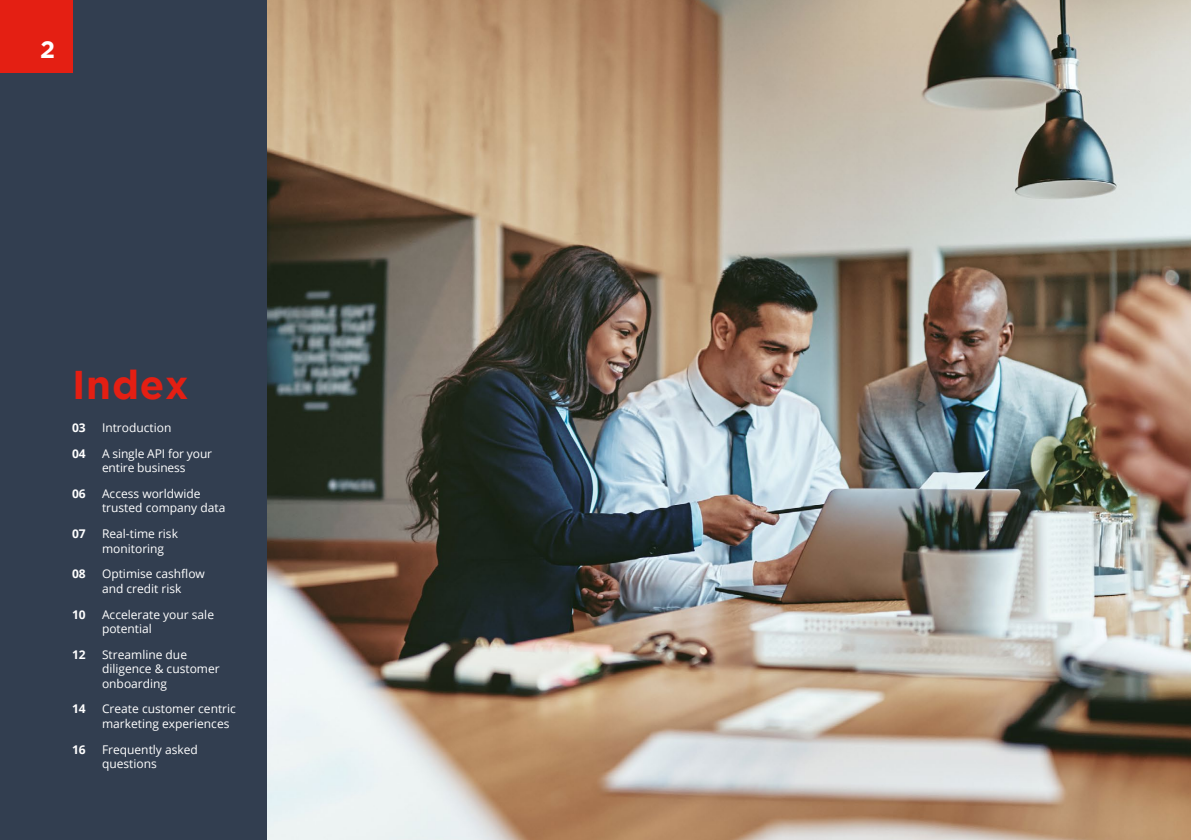
<style>
.page{position:relative;width:1191px;height:840px;background:#fff}
.page>*{position:absolute;margin:0;border:0;box-sizing:border-box;transform-origin:0 0}
.t1{font:700 40px "Gotham";letter-spacing:.02em;color:#e41f13}
.t2{font:700 24px "Gotham";color:#fff}
.t3{font:12px/14.4px "Open Sans";color:#fff}
.t4{font:700 12px "Open Sans";color:#fff}
</style>
<div class="page">
<img style="left:266px;top:0;width:925px;height:839px">
<div style="left:0;top:0;width:266px;height:839px;background:#323e50"></div>
<div style="left:0;top:0;width:72px;height:72px;background:#e41f13"></div>
<h2 class="t2" style="left:40px;top:35px;width:16px">2</h2>
<h1 class="t1" style="left:72px;top:361px;width:118px">Index</h1>
<p class="t4" style="left:72px;top:419px;width:15px">03</p>
<p class="t3" style="left:102px;top:420px;width:71px">Introduction</p>
<p class="t4" style="left:72px;top:444px;width:15px">04</p>
<p class="t3" style="left:102px;top:445px;width:112px">A single API for your entire business</p>
<p class="t4" style="left:72px;top:485px;width:15px">06</p>
<p class="t3" style="left:102px;top:486px;width:125px">Access worldwide trusted company data</p>
<p class="t4" style="left:72px;top:525px;width:15px">07</p>
<p class="t3" style="left:102px;top:526px;width:77px">Real-time risk monitoring</p>
<p class="t4" style="left:72px;top:565px;width:15px">08</p>
<p class="t3" style="left:102px;top:566px;width:104px">Optimise cashflow and credit risk</p>
<p class="t4" style="left:72px;top:605px;width:15px">10</p>
<p class="t3" style="left:102px;top:606px;width:114px">Accelerate your sale potential</p>
<p class="t4" style="left:72px;top:645px;width:15px">12</p>
<p class="t3" style="left:102px;top:646px;width:119px">Streamline due diligence &amp; customer onboarding</p>
<p class="t4" style="left:72px;top:700px;width:15px">14</p>
<p class="t3" style="left:102px;top:701px;width:135px">Create customer centric marketing experiences</p>
<p class="t4" style="left:72px;top:740px;width:15px">16</p>
<p class="t3" style="left:102px;top:741px;width:97px">Frequently asked questions</p>
</div>
